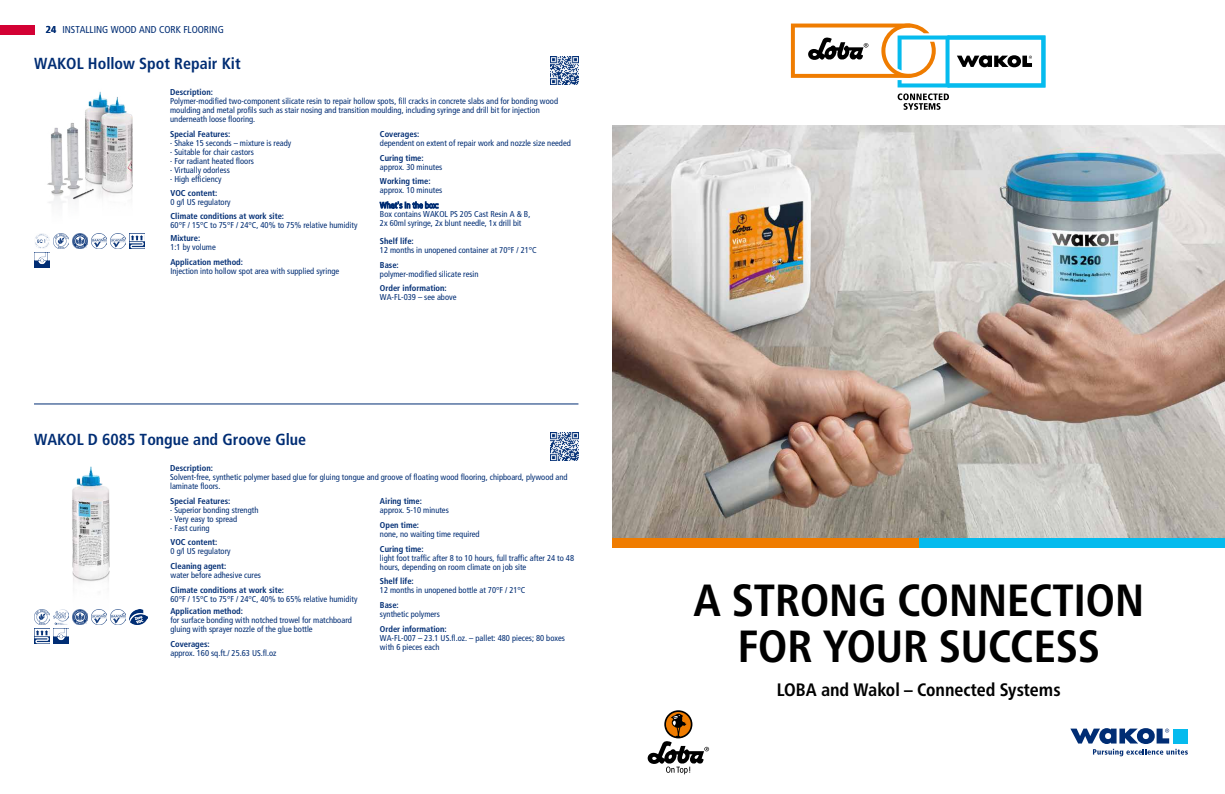
<style>
.page{position:relative;width:1225px;height:794px;background:#fff}
.page>*{position:absolute;margin:0;border:0;box-sizing:border-box;transform-origin:0 0}
.t1{font:700 condensed 45px/46px "Frutiger Neue LTW1 G";color:#000;text-align:center}
.t2{font:700 condensed 18px "Frutiger Neue LTW1 G";color:#000}
.t3{font:700 condensed 16px "Frutiger LT Pro";color:#002d74}
.t4{font:condensed 10px "Frutiger LT Pro";color:#002d74}
.t5{font:condensed 8.5px/9px "Frutiger LT Pro";color:#002d74}
.t6{font:700 condensed 8.5px "Frutiger LT Pro";color:#002d74}
.t7{font:condensed 8.5px/9px "Frutiger";color:#002d74}
.s1{font-family:"Frutiger Neue LTW1 G";font-weight:700}
</style>
<div class="page">
<img style="left:72px;top:466px;width:38px;height:117px">
<img style="left:47px;top:91px;width:86px;height:113px">
<svg style="left:647px;top:711px;width:62px;height:63px"></svg>
<img style="left:613px;top:126px;width:612px;height:412px">
<div style="left:613px;top:538px;width:306px;height:10px;background:#ef7c00"></div>
<div style="left:919px;top:538px;width:306px;height:10px;background:#05bbee"></div>
<svg style="left:897px;top:93px;width:52px;height:17px"></svg>
<svg style="left:791px;top:24px;width:254px;height:63px"></svg>
<svg style="left:1070px;top:728px;width:117px;height:28px"></svg>
<div style="left:0;top:25px;width:34px;height:10px;background:#d30134"></div>
<img style="left:550px;top:56px;width:28px;height:28px">
<img style="left:35px;top:233px;width:14px;height:15px">
<img style="left:53px;top:233px;width:15px;height:15px">
<img style="left:72px;top:233px;width:15px;height:15px">
<img style="left:91px;top:233px;width:16px;height:15px">
<img style="left:111px;top:233px;width:15px;height:15px">
<img style="left:130px;top:233px;width:15px;height:15px">
<img style="left:34px;top:252px;width:15px;height:15px">
<hr style="left:34px;top:404px;width:544px;height:1px;background:#002d74">
<img style="left:550px;top:432px;width:28px;height:29px">
<img style="left:34px;top:609px;width:15px;height:15px">
<img style="left:53px;top:609px;width:15px;height:15px">
<img style="left:72px;top:609px;width:15px;height:15px">
<img style="left:91px;top:609px;width:16px;height:15px">
<img style="left:111px;top:609px;width:15px;height:15px">
<img style="left:130px;top:609px;width:17px;height:15px">
<img style="left:34px;top:628px;width:15px;height:15px">
<img style="left:53px;top:628px;width:15px;height:15px">
<p class="t4" style="left:46px;top:24px;width:179px"><span class="s1">24</span> INSTALLING WOOD AND CORK FLOORING</p>
<h3 class="t3" style="left:34px;top:54px;width:208px">WAKOL Hollow Spot Repair Kit</h3>
<p class="t6" style="left:170px;top:87px;width:44px">Description:</p>
<p class="t5" style="left:170px;top:97px;width:389px">Polymer-modified two-component silicate resin to repair hollow spots, fill cracks in concrete slabs and for bonding wood moulding and metal profils such as stair nosing and transition moulding, including syringe and drill bit for injection underneath loose flooring.</p>
<p class="t6" style="left:170px;top:129px;width:62px">Special Features:</p>
<p class="t5" style="left:170px;top:138px;width:123px">· Shake 15 seconds – mixture is ready · Suitable for chair castors<br>· For radiant heated floors<br>· Virtually odorless<br>· High efficiency</p>
<p class="t6" style="left:171px;top:188px;width:48px">VOC content:</p>
<p class="t5" style="left:171px;top:197px;width:62px">0 g/l US regulatory</p>
<p class="t6" style="left:171px;top:211px;width:115px">Climate conditions at work site:</p>
<p class="t5" style="left:171px;top:221px;width:188px">60°F / 15°C to 75°F / 24°C, 40% to 75% relative humidity</p>
<p class="t6" style="left:380px;top:129px;width:41px">Coverages:</p>
<p class="t5" style="left:380px;top:138px;width:192px">dependent on extent of repair work and nozzle size needed</p>
<p class="t6" style="left:380px;top:152px;width:45px">Curing time:</p>
<p class="t5" style="left:380px;top:162px;width:64px">approx. 30 minutes</p>
<p class="t6" style="left:380px;top:176px;width:52px">Working time:</p>
<p class="t5" style="left:380px;top:186px;width:64px">approx. 10 minutes</p>
<p class="t7" style="left:380px;top:201px;width:152px">What's in the box:<br>Box contains WAKOL PS 205 Cast Resin A &amp; B,<br>2x 60ml syringe, 2x blunt needle, 1x drill bit</p>
<p class="t6" style="left:380px;top:236px;width:35px">Shelf life:</p>
<p class="t5" style="left:380px;top:245px;width:158px">12 months in unopened container at 70°F / 21°C</p>
<p class="t6" style="left:380px;top:259px;width:20px">Base:</p>
<p class="t5" style="left:380px;top:269px;width:100px">polymer-modified silicate resin</p>
<p class="t6" style="left:380px;top:283px;width:68px">Order information:</p>
<p class="t5" style="left:380px;top:293px;width:78px">WA-FL-039 – see above</p>
<p class="t6" style="left:170px;top:233px;width:31px">Mixture:</p>
<p class="t5" style="left:170px;top:243px;width:47px">1:1 by volume</p>
<p class="t6" style="left:170px;top:257px;width:74px">Application method:</p>
<p class="t5" style="left:170px;top:266px;width:170px">Injection into hollow spot area with supplied syringe</p>
<h3 class="t3" style="left:34px;top:430px;width:274px">WAKOL D 6085 Tongue and Groove Glue</h3>
<p class="t6" style="left:170px;top:463px;width:44px">Description:</p>
<p class="t5" style="left:170px;top:473px;width:399px">Solvent-free, synthetic polymer based glue for gluing tongue and groove of floating wood flooring, chipboard, plywood and laminate floors.</p>
<p class="t6" style="left:170px;top:496px;width:62px">Special Features:</p>
<p class="t5" style="left:170px;top:506px;width:90px">· Superior bonding strength · Very easy to spread<br>· Fast curing</p>
<p class="t6" style="left:171px;top:537px;width:48px">VOC content:</p>
<p class="t5" style="left:171px;top:547px;width:62px">0 g/l US regulatory</p>
<p class="t6" style="left:171px;top:561px;width:57px">Cleaning agent:</p>
<p class="t5" style="left:171px;top:570px;width:92px">water before adhesive cures</p>
<p class="t6" style="left:171px;top:584px;width:115px">Climate conditions at work site:</p>
<p class="t5" style="left:171px;top:594px;width:188px">60°F / 15°C to 75°F / 24°C, 40% to 65% relative humidity</p>
<p class="t6" style="left:380px;top:496px;width:44px">Airing time:</p>
<p class="t5" style="left:380px;top:506px;width:70px">approx. 5-10 minutes</p>
<p class="t6" style="left:380px;top:520px;width:41px">Open time:</p>
<p class="t5" style="left:380px;top:529px;width:101px">none, no waiting time required</p>
<p class="t6" style="left:380px;top:543px;width:45px">Curing time:</p>
<p class="t5" style="left:380px;top:553px;width:196px">light foot traffic after 8 to 10 hours, full traffic after 24 to 48 hours, depending on room climate on job site</p>
<p class="t6" style="left:380px;top:576px;width:35px">Shelf life:</p>
<p class="t5" style="left:380px;top:586px;width:147px">12 months in unopened bottle at 70°F / 21°C</p>
<p class="t6" style="left:380px;top:600px;width:20px">Base:</p>
<p class="t5" style="left:380px;top:609px;width:61px">synthetic polymers</p>
<p class="t6" style="left:380px;top:623px;width:68px">Order information:</p>
<p class="t5" style="left:380px;top:633px;width:186px">WA-FL-007 – 23.1 US.fl.oz. – pallet: 480 pieces; 80 boxes with 6 pieces each</p>
<p class="t6" style="left:170px;top:606px;width:74px">Application method:</p>
<p class="t5" style="left:170px;top:615px;width:183px">for surface bonding with notched trowel for matchboard gluing with sprayer nozzle of the glue bottle</p>
<p class="t6" style="left:170px;top:639px;width:41px">Coverages:</p>
<p class="t5" style="left:170px;top:648px;width:108px">approx. 160 sq.ft./ 25.63 US.fl.oz</p>
<h1 class="t1" style="left:693px;top:573px;width:452px">A STRONG CONNECTION<br>FOR YOUR SUCCESS</h1>
<h2 class="t2" style="left:777px;top:676px;width:285px">LOBA and Wakol – Connected Systems</h2>
</div>
